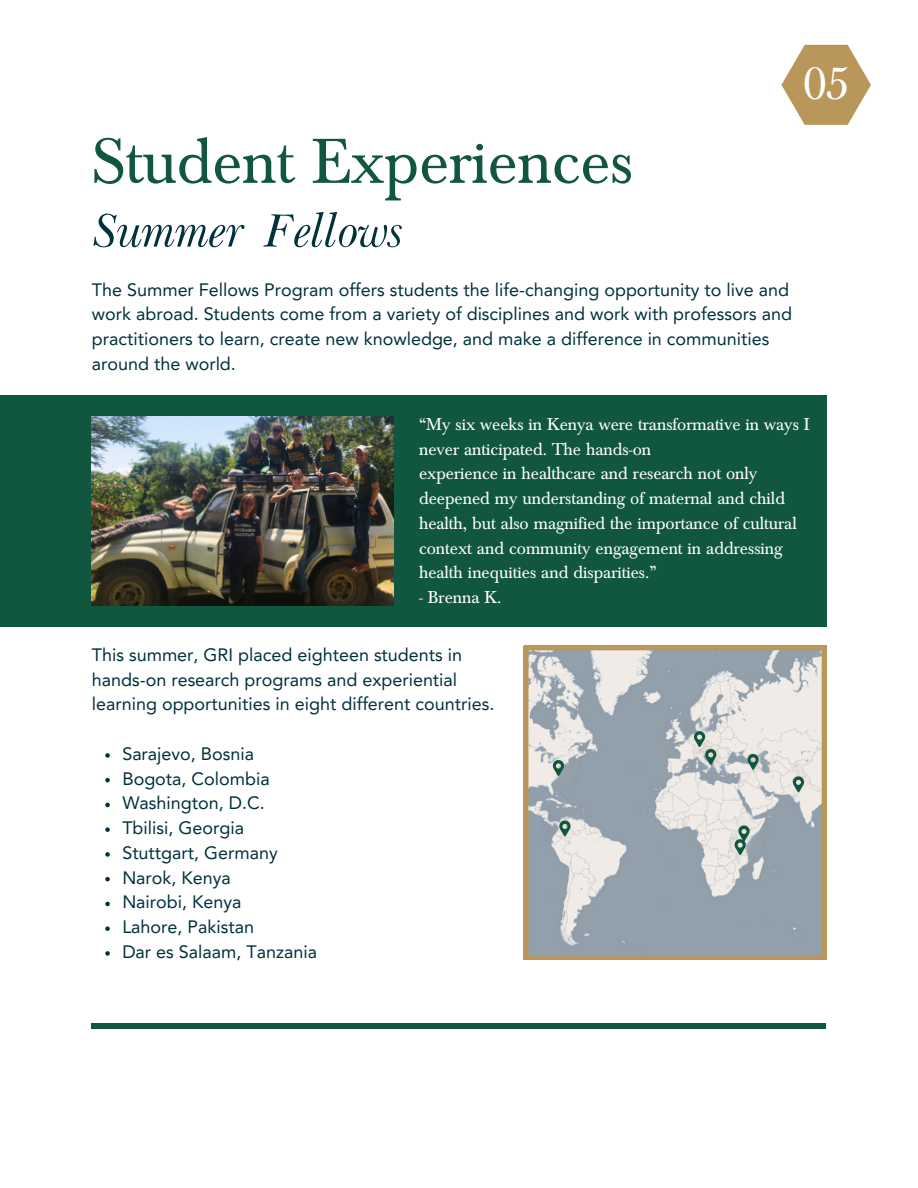
<style>
.page{position:relative;width:918px;height:1188px;background:#fff}
.page>*{position:absolute;margin:0;border:0;box-sizing:border-box;transform-origin:0 0}
.t1{font:66px "Baskerville";color:#115740}
.t2{font:italic 300 55.5px "Baskerville";color:#00313c}
.t3{font:48px "Baskerville";color:#fff}
.t4{font:18px/24.8px "Avenir LT Pro";color:#00313c}
.t5{font:18px/24.8px "Baskerville";color:#fff}
</style>
<div class="page">
<div style="left:0;top:395px;width:826px;height:232px;background:#115740"></div>
<img style="left:92px;top:416px;width:301px;height:189px">
<svg style="left:524px;top:646px;width:302px;height:314px;background:#b2b8b9"></svg>
<div style="left:92px;top:1023px;width:734px;height:6px;background:#115740"></div>
<svg style="left:781px;top:45px;width:90px;height:80px"></svg>
<svg style="left:552px;top:760px;width:12px;height:16px"></svg>
<svg style="left:105px;top:753px;width:5px;height:5px"></svg>
<svg style="left:105px;top:778px;width:5px;height:4px"></svg>
<svg style="left:105px;top:803px;width:5px;height:4px"></svg>
<svg style="left:105px;top:827px;width:5px;height:5px"></svg>
<svg style="left:105px;top:852px;width:5px;height:5px"></svg>
<svg style="left:105px;top:877px;width:5px;height:4px"></svg>
<svg style="left:105px;top:902px;width:5px;height:4px"></svg>
<svg style="left:105px;top:926px;width:5px;height:5px"></svg>
<svg style="left:105px;top:951px;width:5px;height:5px"></svg>
<svg style="left:558px;top:820px;width:13px;height:17px"></svg>
<svg style="left:734px;top:825px;width:16px;height:30px"></svg>
<svg style="left:792px;top:776px;width:12px;height:16px"></svg>
<svg style="left:747px;top:754px;width:12px;height:16px"></svg>
<svg style="left:693px;top:731px;width:24px;height:34px"></svg>
<h1 class="t3" style="left:804px;top:57px;width:46px">05</h1>
<p class="t1" style="left:92px;top:125px;width:543px">Student Experiences</p>
<h2 class="t2" style="left:92px;top:212px;width:312px">Summer Fellows</h2>
<p class="t4" style="left:92px;top:279px;width:702px">The Summer Fellows Program offers students the life-changing opportunity to live and work abroad. Students come from a variety of disciplines and work with professors and practitioners to learn, create new knowledge, and make a difference in communities around the world.</p>
<p class="t5" style="left:419px;top:412px;width:392px">“My six weeks in Kenya were transformative in ways I never anticipated. The hands-on</p>
<p class="t5" style="left:419px;top:462px;width:379px">experience in healthcare and research not only deepened my understanding of maternal and child health, but also magnified the importance of cultural context and community engagement in addressing health inequities and disparities.”</p>
<p class="t5" style="left:419px;top:585px;width:84px">- Brenna K.</p>
<p class="t4" style="left:92px;top:644px;width:404px">This summer, GRI placed eighteen students in hands-on research programs and experiential learning opportunities in eight different countries.</p>
<p class="t4" style="left:122px;top:743px;width:133px">Sarajevo, Bosnia</p>
<p class="t4" style="left:122px;top:768px;width:149px">Bogota, Colombia</p>
<p class="t4" style="left:122px;top:792px;width:144px">Washington, D.C.</p>
<p class="t4" style="left:122px;top:817px;width:123px">Tbilisi, Georgia</p>
<p class="t4" style="left:122px;top:842px;width:157px">Stuttgart, Germany</p>
<p class="t4" style="left:122px;top:867px;width:110px">Narok, Kenya</p>
<p class="t4" style="left:122px;top:891px;width:121px">Nairobi, Kenya</p>
<p class="t4" style="left:122px;top:916px;width:133px">Lahore, Pakistan</p>
<p class="t4" style="left:122px;top:941px;width:196px">Dar es Salaam, Tanzania</p>
</div>
